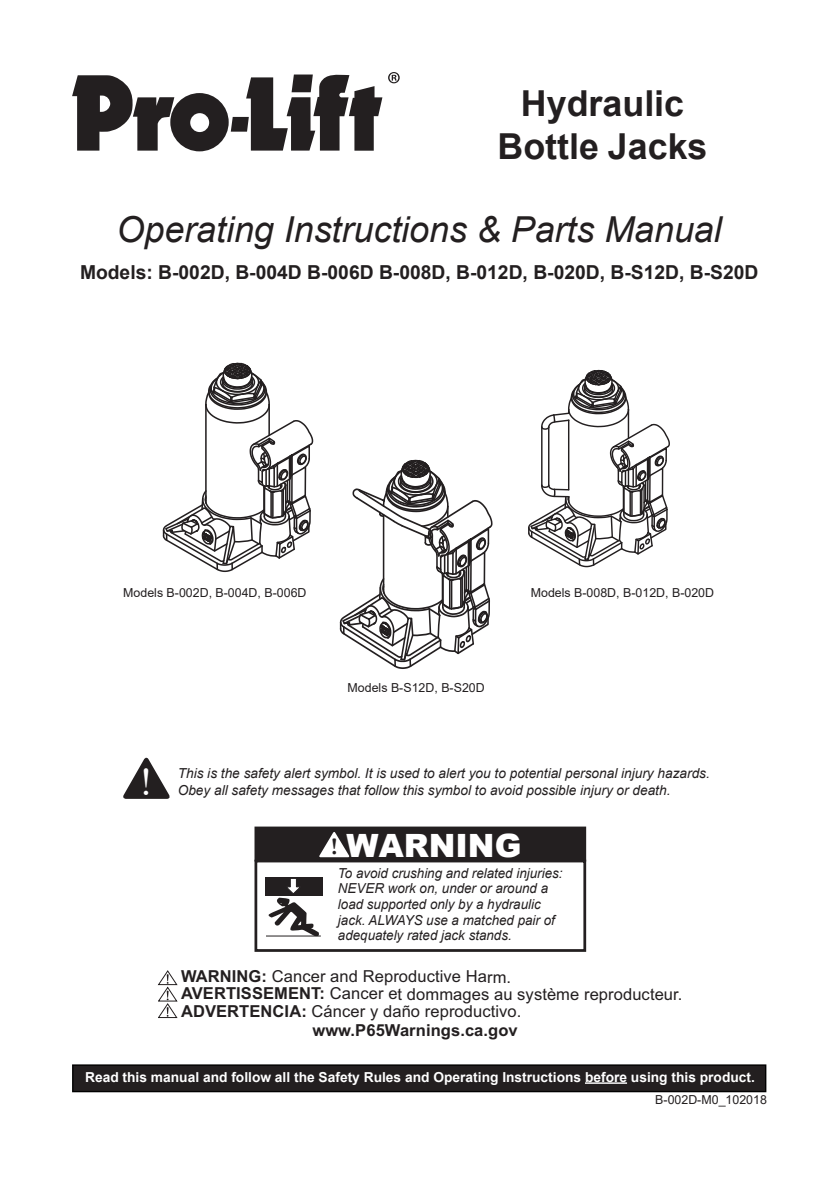
<style>
.page{position:relative;width:840px;height:1191px;background:#fff}
.page>*{position:absolute;margin:0;border:0;box-sizing:border-box;transform-origin:0 0}
.t1{font:40px "Times New Roman";color:#fff}
.t2{font:italic 35.8px "Arial";color:#231f20}
.t3{font:700 35.8px/43px "Arial";color:#231f20;text-align:center}
.t4{font:900 32px "Arial";color:#fff}
.t5{font:700 19.2px "Arial";color:#231f20}
.t6{font:16.6px/17.2px "Arial";letter-spacing:.005em;color:#231f20}
.t7{font:700 16.6px "Arial";letter-spacing:.005em;color:#231f20}
.t8{font:italic 13.8px/15.2px "Arial";color:#231f20}
.t9{font:700 13.8px "Arial";color:#fff}
.t10{font:12.4px "Arial";color:#231f20}
.s1{font-family:"Minion Pro";font-weight:400;font-size:31.6px;color:#231f20}
.s2{font-weight:700}
</style>
<div class="page">
<div style="left:73px;top:1065px;width:692px;height:26px;background:#231f20"></div>
<div style="left:72px;top:1064px;width:694px;height:28px;border:1px solid #000"></div>
<hr style="left:584px;top:1082px;width:42px;height:1px;background:#fff">
<svg style="left:123px;top:757px;width:47px;height:42px"></svg>
<div style="left:256px;top:828px;width:328px;height:32px;background:#231f20"></div>
<div style="left:254px;top:826px;width:332px;height:35px;border:3px solid #231f20"></div>
<div style="left:254px;top:859px;width:332px;height:93px;border:3px solid #231f20"></div>
<div style="left:265px;top:877px;width:57px;height:18px;background:#231f20"></div>
<hr style="left:266px;top:935px;width:54px;height:1px;background:#231f20">
<svg style="left:268px;top:878px;width:51px;height:58px"></svg>
<svg style="left:528px;top:369px;width:142px;height:199px"></svg>
<svg style="left:339px;top:459px;width:154px;height:210px"></svg>
<svg style="left:162px;top:362px;width:152px;height:211px"></svg>
<svg style="left:319px;top:832px;width:31px;height:25px"></svg>
<svg style="left:158px;top:970px;width:20px;height:48px"></svg>
<svg style="left:72px;top:74px;width:310px;height:77px"></svg>
<svg style="left:388px;top:72px;width:11px;height:11px"></svg>
<h2 class="t3" style="left:497px;top:83px;width:211px">Hydraulic<br>Bottle Jacks</h2>
<h2 class="t2" style="left:117px;top:206px;width:606px">Operating Instructions &amp; Parts Manual</h2>
<h3 class="t5" style="left:80px;top:258px;width:679px">Models: B-002D, B-004D B-006D B-008D, B-012D, B-020D, B-S12D, B-S20D</h3>
<p class="t10" style="left:123px;top:584px;width:185px">Models B-002D, B-004D, B-006D</p>
<p class="t10" style="left:530px;top:584px;width:185px">Models B-008D, B-012D, B-020D</p>
<h1 class="t1" style="left:139px;top:753px;width:15px">!</h1>
<p class="t10" style="left:347px;top:679px;width:138px">Models B-S12D, B-S20D</p>
<p class="t8" style="left:178px;top:766px;width:533px">This is the safety alert symbol. It is used to alert you to potential personal injury hazards.</p>
<p class="t8" style="left:178px;top:782px;width:494px">Obey all safety messages that follow this symbol to avoid possible injury or death.</p>
<h3 class="t4" style="left:330px;top:822px;width:192px"><span class="s1">!</span> WARNING</h3>
<p class="t8" style="left:338px;top:866px;width:226px">To avoid crushing and related injuries:<br>NEVER work on, under or around a load supported only by a hydraulic</p>
<p class="t8" style="left:338px;top:912px;width:218px">jack. ALWAYS use a matched pair of adequately rated jack stands.</p>
<p class="t6" style="left:181px;top:968px;width:502px"><span class="s2">WARNING:</span> Cancer and Reproductive Harm.<br><span class="s2">AVERTISSEMENT:</span> Cancer et dommages au système reproducteur.<br><span class="s2">ADVERTENCIA:</span> Cáncer y daño reproductivo.</p>
<p class="t7" style="left:312px;top:1018px;width:207px">www.P65Warnings.ca.gov</p>
<p class="t9" style="left:85px;top:1067px;width:671px">Read this manual and follow all the Safety Rules and Operating Instructions before using this product.</p>
<p class="t10" style="left:655px;top:1091px;width:113px">B-002D-M0_102018</p>
</div>
